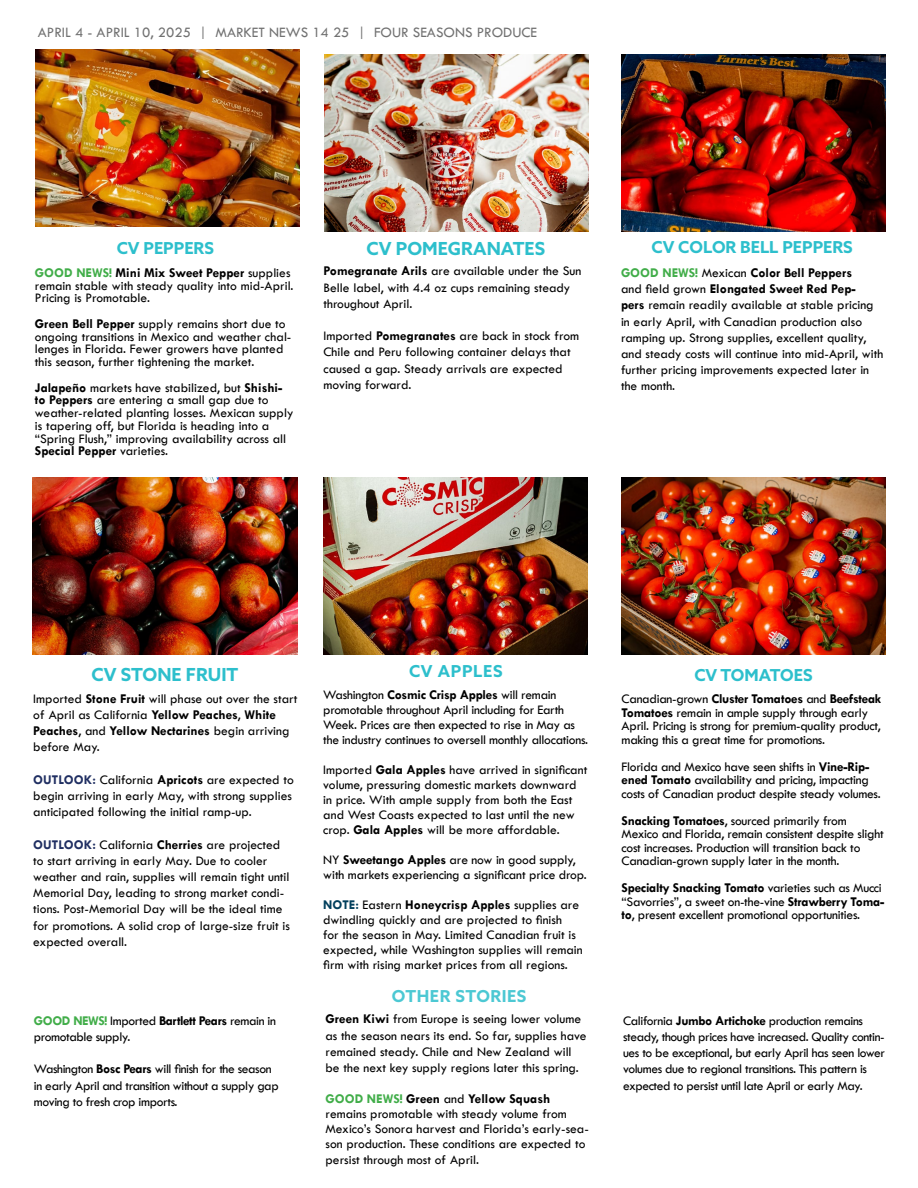
<style>
.page{position:relative;width:918px;height:1188px;background:#fff}
.page>*{position:absolute;margin:0;border:0;box-sizing:border-box;transform-origin:0 0}
.t1{font:700 18px "Azo Sans";color:#2dbfcc}
.t2{font:700 16.5px "Azo Sans";color:#2dbfcc}
.t3{font:700 16.5px "Azo Sans";letter-spacing:.03em;color:#4cc8d3}
.t4{font:700 16.5px "Azo Sans";letter-spacing:.04em;color:#2dbfcc}
.t5{font:15px "Tw Cen MT Std";color:#000}
.t6{font:13.5px/16.2px "Tw Cen";color:#000}
.t7{font:13.5px/13.5px "Tw Cen";letter-spacing:-.02em;color:#000}
.t8{font:13.5px/16.2px "Tw Cen";letter-spacing:-.03em;color:#000}
.s1{color:#000101}
.s2{font-weight:700;color:#41ad49}
.s3{font-weight:700}
.s4{font-weight:700;color:#202f62}
.s5{font-weight:700;color:#003f5d}
</style>
<div class="page">
<img style="left:324px;top:55px;width:264px;height:177px">
<img style="left:33px;top:478px;width:264px;height:176px">
<img style="left:621px;top:55px;width:265px;height:176px">
<img style="left:621px;top:478px;width:265px;height:176px">
<img style="left:36px;top:50px;width:263px;height:177px">
<img style="left:323px;top:478px;width:265px;height:177px">
<p class="t5" style="left:38px;top:24px;width:501px"><span class="s1">APRIL 4 - APRIL 10, 2025</span> | MARKET NEWS 14 25 | FOUR SEASONS PRODUCE</p>
<p class="t2" style="left:117px;top:237px;width:99px">CV PEPPERS</p>
<p class="t6" style="left:35px;top:266px;width:260px;line-height:12.8px"><span class="s2">GOOD NEWS!</span> <span class="s3">Mini Mix Sweet Pepper</span> supplies remain stable with steady quality into mid-April.<br>Pricing is Promotable.</p>
<p class="t6" style="left:35px;top:317px;width:258px;line-height:12.8px"><span class="s3">Green Bell Pepper</span> supply remains short due to ongoing transitions in Mexico and weather chal&shy;lenges in Florida. Fewer growers have planted this season, further tightening the market.</p>
<p class="t6" style="left:35px;top:381px;width:260px;line-height:12.8px"><span class="s3">Jalapeño</span> markets have stabilized, but <span class="s3">Shishi&shy;to Peppers</span> are entering a small gap due to weather-related planting losses. Mexican supply is tapering off, but Florida is heading into a “Spring Flush,” improving availability across all <span class="s3">Special Pepper</span> varieties.</p>
<h1 class="t1" style="left:367px;top:237px;width:180px">CV POMEGRANATES</h1>
<p class="t6" style="left:323px;top:263px;width:259px"><span class="s3">Pomegranate Arils</span> are available under the Sun<br>Belle label, with 4.4 oz cups remaining steady throughout April.</p>
<p class="t6" style="left:323px;top:328px;width:257px">Imported <span class="s3">Pomegranates</span> are back in stock from Chile and Peru following container delays that caused a gap. Steady arrivals are expected moving forward.</p>
<p class="t2" style="left:651px;top:236px;width:203px">CV COLOR BELL PEPPERS</p>
<p class="t6" style="left:621px;top:265px;width:264px"><span class="s2">GOOD NEWS!</span> Mexican <span class="s3">Color Bell Peppers<br></span>and field grown <span class="s3">Elongated Sweet Red Pep-<br>pers</span> remain readily available at stable pricing in early April, with Canadian production also ramping up. Strong supplies, excellent quality, and steady costs will continue into mid-April, with further pricing improvements expected later in the month.</p>
<h1 class="t1" style="left:91px;top:663px;width:148px">CV STONE FRUIT</h1>
<p class="t6" style="left:33px;top:690px;width:266px">Imported <span class="s3">Stone Fruit</span> will phase out over the start of April as California <span class="s3">Yellow Peaches</span>, <span class="s3">White Peaches</span>, and <span class="s3">Yellow Nectarines</span> begin arriving before May.</p>
<p class="t6" style="left:33px;top:771px;width:262px"><span class="s4">OUTLOOK:</span> California <span class="s3">Apricots</span> are expected to begin arriving in early May, with strong supplies anticipated following the initial ramp-up.</p>
<p class="t6" style="left:33px;top:836px;width:258px"><span class="s4">OUTLOOK:</span> California <span class="s3">Cherries</span> are projected to start arriving in early May. Due to cooler weather and rain, supplies will remain tight until Memorial Day, leading to strong market condi&shy;tions. Post-Memorial Day will be the ideal time for promotions. A solid crop of large-size fruit is expected overall.</p>
<p class="t8" style="left:34px;top:1012px;width:244px"><span class="s2">GOOD NEWS!</span> Imported <span class="s3">Bartlett Pears</span> remain in promotable supply.</p>
<p class="t8" style="left:34px;top:1061px;width:246px">Washington <span class="s3">Bosc Pears</span> will finish for the season in early April and transition without a supply gap moving to fresh crop imports.</p>
<p class="t4" style="left:409px;top:660px;width:95px">CV APPLES</p>
<p class="t7" style="left:323px;top:687px;width:266px;line-height:15px">Washington <span class="s3">Cosmic Crisp Apples</span> will remain promotable throughout April including for Earth Week. Prices are then expected to rise in May as the industry continues to oversell monthly allocations.</p>
<p class="t6" style="left:323px;top:762px;width:266px;line-height:15px">Imported <span class="s3">Gala Apples</span> have arrived in significant volume, pressuring domestic markets downward in price. With ample supply from both the East and West Coasts expected to last until the new crop. <span class="s3">Gala Apples</span> will be more affordable.</p>
<p class="t6" style="left:323px;top:852px;width:265px;line-height:15px">NY <span class="s3">Sweetango Apples</span> are now in good supply, with markets experiencing a significant price drop.</p>
<p class="t6" style="left:323px;top:897px;width:261px;line-height:15px"><span class="s5">NOTE:</span> Eastern <span class="s3">Honeycrisp Apples</span> supplies are dwindling quickly and are projected to finish<br>for the season in May. Limited Canadian fruit is expected, while Washington supplies will remain firm with rising market prices from all regions.</p>
<p class="t3" style="left:392px;top:985px;width:136px">OTHER STORIES</p>
<p class="t6" style="left:326px;top:1011px;width:263px"><span class="s3">Green Kiwi</span> from Europe is seeing lower volume as the season nears its end. So far, supplies have remained steady. Chile and New Zealand will be the next key supply regions later this spring.</p>
<p class="t6" style="left:326px;top:1091px;width:265px;line-height:15.3px"><span class="s2">GOOD NEWS!</span> <span class="s3">Green</span> and <span class="s3">Yellow Squash </span>remains promotable with steady volume from Mexico’s Sonora harvest and Florida’s early-sea&shy;son production. These conditions are expected to persist through most of April.</p>
<p class="t2" style="left:694px;top:664px;width:120px">CV TOMATOES</p>
<p class="t7" style="left:622px;top:692px;width:261px">Canadian-grown <span class="s3">Cluster Tomatoes</span> and <span class="s3">Beefsteak Tomatoes</span> remain in ample supply through early April. Pricing is strong for premium-quality product, making this a great time for promotions.</p>
<p class="t7" style="left:622px;top:760px;width:261px">Florida and Mexico have seen shifts in <span class="s3">Vine-Rip&shy;ened Tomato</span> availability and pricing, impacting costs of Canadian product despite steady volumes.</p>
<p class="t7" style="left:622px;top:814px;width:264px"><span class="s3">Snacking Tomatoes</span>, sourced primarily from Mexico and Florida, remain consistent despite slight cost increases. Production will transition back to Canadian-grown supply later in the month.</p>
<p class="t7" style="left:622px;top:881px;width:264px"><span class="s3">Specialty Snacking Tomato</span> varieties such as Mucci “Savorries”, a sweet on-the-vine <span class="s3">Strawberry Toma&shy;to</span>, present excellent promotional opportunities.</p>
<p class="t8" style="left:623px;top:1012px;width:263px">California <span class="s3">Jumbo Artichoke</span> production remains steady, though prices have increased. Quality contin&shy;ues to be exceptional, but early April has seen lower volumes due to regional transitions. This pattern is expected to persist until late April or early May.</p>
</div>
